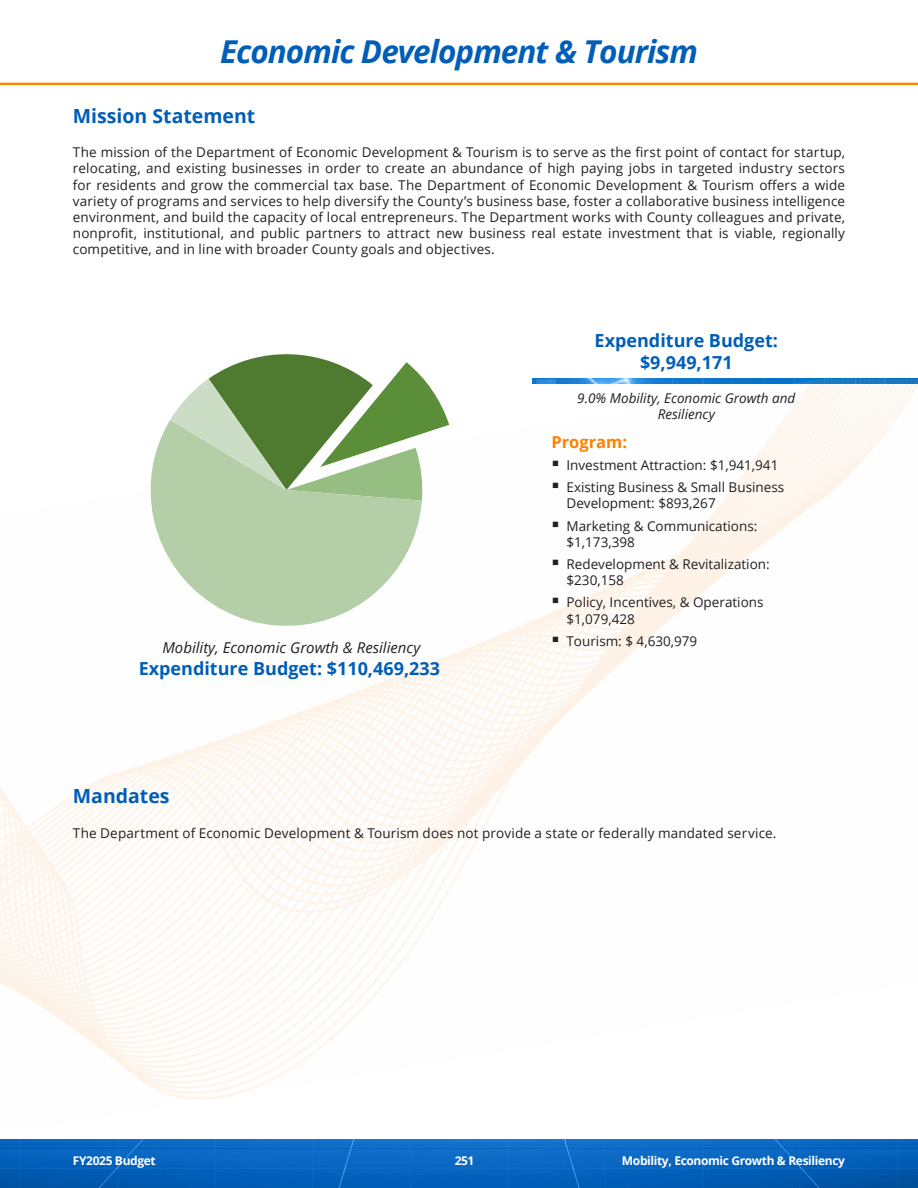
<style>
.page{position:relative;width:918px;height:1188px;background:#fff}
.page>*{position:absolute;margin:0;border:0;box-sizing:border-box;transform-origin:0 0}
.Head_2{font:italic 700 31.5px "Open Sans";letter-spacing:-.03em;color:#005eb8}
.Heading_L1{font:700 19.5px "Open Sans";color:#005eb8}
.EB_Heading{font:700 18px/21.6px "Open Sans";color:#005eb8;text-align:center}
.EB_Heading_2{font:700 16.5px "Open Sans";color:#ff8200}
.t1{font:italic 15px "Open Sans";color:#231f20}
.Body{font:13.5px/16.2px "Open Sans";color:#231f20}
.EB_Quote{font:italic 13.5px/16.2px "Open Sans";color:#231f20;text-align:center}
.t2{font:700 12px "Open Sans";letter-spacing:-.03em;color:#fff}
</style>
<div class="page">
<img style="left:0;top:82px;width:918px;height:3px">
<img style="left:0;top:1139px;width:918px;height:49px">
<img style="left:0;top:379px;width:918px;height:721px">
<svg style="left:145px;top:420px;width:277px;height:211px;fill:#b4cfa8"></svg>
<svg style="left:170px;top:354px;width:279px;height:147px"></svg>
<svg style="left:560px;top:470px;width:18px;height:1px"></svg>
<svg style="left:560px;top:492px;width:18px;height:1px"></svg>
<svg style="left:560px;top:531px;width:18px;height:1px"></svg>
<svg style="left:560px;top:569px;width:18px;height:1px"></svg>
<svg style="left:560px;top:607px;width:18px;height:1px"></svg>
<svg style="left:560px;top:646px;width:18px;height:1px"></svg>
<p class="Head_2" style="left:220px;top:29px;width:479px">Economic Development &amp; Tourism</p>
<p class="Heading_L1" style="left:73px;top:102px;width:184px">Mission Statement</p>
<p class="Body" style="left:73px;top:144px;width:774px;text-align:justify">The mission of the Department of Economic Development &amp; Tourism is to serve as the first point of contact for startup, relocating, and existing businesses in order to create an abundance of high paying jobs in targeted industry sectors for residents and grow the commercial tax base. The Department of Economic Development &amp; Tourism offers a wide variety of programs and services to help diversify the County’s business base, foster a collaborative business intelligence environment, and build the capacity of local entrepreneurs. The Department works with County colleagues and private, nonprofit, institutional, and public partners to attract new business real estate investment that is viable, regionally competitive, and in line with broader County goals and objectives.</p>
<p class="t1" style="left:162px;top:638px;width:259px">Mobility, Economic Growth &amp; Resiliency</p>
<h3 class="EB_Heading" style="left:139px;top:657px;width:303px">Expenditure Budget: $110,469,233</h3>
<p class="EB_Heading" style="left:595px;top:329px;width:185px">Expenditure Budget: $9,949,171</p>
<p class="EB_Quote" style="left:577px;top:389px;width:220px">9.0% Mobility, Economic Growth and<br>Resiliency</p>
<p class="EB_Heading_2" style="left:551px;top:430px;width:77px">Program:</p>
<p class="Body" style="left:551px;top:457px;width:229px">▪ Investment Attraction: $1,941,941</p>
<p class="Body" style="left:567px;top:479px;width:219px;text-indent:-15px">▪ Existing Business &amp; Small Business<br>Development: $893,267</p>
<p class="Body" style="left:567px;top:517px;width:192px;text-indent:-15px">▪ Marketing &amp; Communications: $1,173,398</p>
<p class="Body" style="left:567px;top:556px;width:205px;text-indent:-15px">▪ Redevelopment &amp; Revitalization: $230,158</p>
<p class="Body" style="left:567px;top:594px;width:199px;text-indent:-15px">▪ Policy, Incentives, &amp; Operations $1,079,428</p>
<p class="Body" style="left:551px;top:632px;width:147px">▪ Tourism: $ 4,630,979</p>
<p class="Heading_L1" style="left:73px;top:782px;width:98px">Mandates</p>
<p class="Body" style="left:73px;top:824px;width:705px">The Department of Economic Development &amp; Tourism does not provide a state or federally mandated service.</p>
<p class="t2" style="left:73px;top:1152px;width:84px">FY2025 Budget</p>
<p class="t2" style="left:455px;top:1152px;width:21px">251</p>
<p class="t2" style="left:622px;top:1152px;width:225px">Mobility, Economic Growth &amp; Resiliency</p>
</div>
